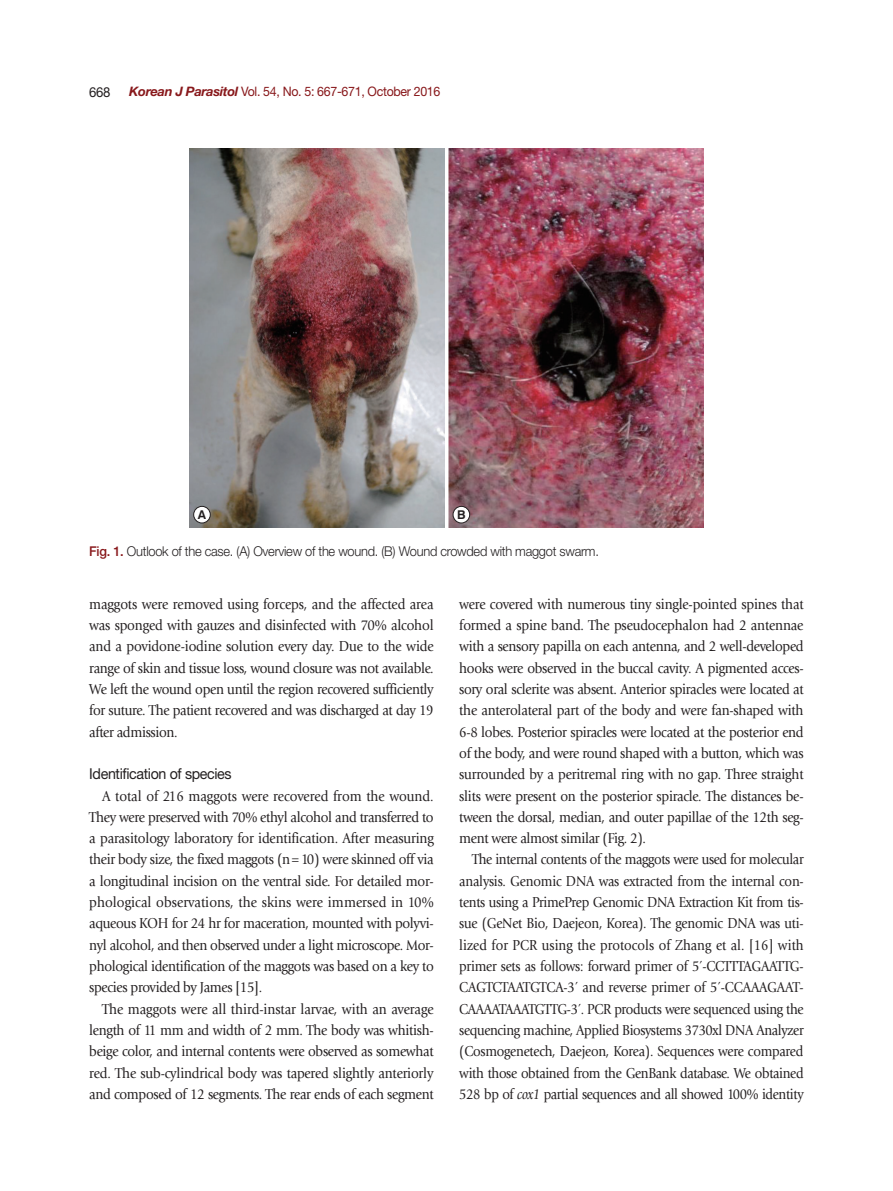
<style>
.page{position:relative;width:893px;height:1191px;background:#fff}
.page>*{position:absolute;margin:0;border:0;box-sizing:border-box;transform-origin:0 0}
.본문{font:15px/21.3px "Giovanni Std";letter-spacing:-.025em;color:#231f20;text-align:justify;scale:.9 1}
.본문-2{font:15px/21.3px "Giovanni Std";letter-spacing:-.025em;color:#231f20;text-align:justify;scale:.88 1}
.본문_중제목{font:15px "Helvetica Neue LT Std";letter-spacing:-.025em;color:#231f20;scale:.95 1}
.하시라{font:13.8px "Helvetica Neue LT Std";color:#231f20;scale:.95 1}
.표_제목__그림_설명{font:300 13.5px "Helvetica Neue LT Std";letter-spacing:-.02em;color:#231f20;scale:.95 1}
.하시라-2{font:13.05px "Helvetica Neue LT Std";letter-spacing:-.025em;color:#88181b;scale:.95 1}
.t1{font:700 12.15px "Swiss 721 BT";color:#231f20}
.s1{font-weight:700;font-style:italic}
.s2{font-weight:500;color:#88181b}
.s3{font-family:"Minion Pro"}
.s4{font-style:italic}
</style>
<div class="page">
<img style="left:189px;top:149px;width:255px;height:378px">
<img style="left:449px;top:149px;width:255px;height:378px">
<div style="left:194px;top:506px;width:16px;height:17px;background:#fff;border-radius:50%"></div>
<div style="left:193px;top:506px;width:17px;height:17px;border:1px solid #231f20;border-radius:50%"></div>
<div style="left:453px;top:506px;width:17px;height:17px;background:#fff;border-radius:50%"></div>
<div style="left:453px;top:506px;width:17px;height:17px;border:1px solid #231f20;border-radius:50%"></div>
<p class="하시라" style="left:89px;top:83px;width:24px">668</p>
<p class="하시라-2" style="left:129px;top:84px;width:329px"><span class="s1">Korean J Parasitol</span> Vol. 54, No. 5: 667-671, October 2016</p>
<p class="t1" style="left:198px;top:507px;width:10px">A</p>
<p class="t1" style="left:457px;top:507px;width:10px">B</p>
<p class="표_제목__그림_설명" style="left:89px;top:542px;width:538px"><span class="s2">Fig. 1.</span> Outlook of the case. (A) Overview of the wound. (B) Wound crowded with maggot swarm.</p>
<p class="본문" style="left:89px;top:593px;width:384px">maggots were removed using forceps, and the affected area was sponged with gauzes and disinfected with 70% alcohol and a povidone-iodine solution every day. Due to the wide range of skin and tissue loss, wound closure was not available.<br>We left the wound open until the region recovered sufficiently for suture. The patient recovered and was discharged at day 19 after admission.</p>
<p class="본문_중제목" style="left:89px;top:765px;width:151px">Identification of species</p>
<p class="본문" style="left:89px;top:785px;width:384px;text-indent:13px">A total of 216 maggots were recovered from the wound.<br>They were preserved with 70% ethyl alcohol and transferred to a parasitology laboratory for identification. After measuring their body size, the fixed maggots (n<span class="s3">=</span>10) were skinned off via a longitudinal incision on the ventral side. For detailed mor&shy;phological observations, the skins were immersed in 10% aqueous KOH for 24 hr for maceration, mounted with polyvi&shy;nyl alcohol, and then observed under a light microscope. Mor&shy;phological identification of the maggots was based on a key to species provided by James [15].</p>
<p class="본문" style="left:89px;top:998px;width:384px;text-indent:13px">The maggots were all third-instar larvae, with an average length of 11 mm and width of 2 mm. The body was whitish&shy;beige color, and internal contents were observed as somewhat red. The sub-cylindrical body was tapered slightly anteriorly and composed of 12 segments. The rear ends of each segment</p>
<p class="본문" style="left:459px;top:593px;width:384px">were covered with numerous tiny single-pointed spines that formed a spine band. The pseudocephalon had 2 antennae with a sensory papilla on each antenna, and 2 well-developed hooks were observed in the buccal cavity. A pigmented acces&shy;sory oral sclerite was absent. Anterior spiracles were located at the anterolateral part of the body and were fan-shaped with 6-8 lobes. Posterior spiracles were located at the posterior end of the body, and were round shaped with a button, which was surrounded by a peritremal ring with no gap. Three straight slits were present on the posterior spiracle. The distances be&shy;tween the dorsal, median, and outer papillae of the 12th seg&shy;ment were almost similar (Fig. 2).</p>
<p class="본문-2" style="left:459px;top:849px;width:393px;text-indent:13px">The internal contents of the maggots were used for molecular analysis. Genomic DNA was extracted from the internal con&shy;tents using a PrimePrep Genomic DNA Extraction Kit from tis&shy;sue (GeNet Bio, Daejeon, Korea). The genomic DNA was uti&shy;lized for PCR using the protocols of Zhang et al. [16] with primer sets as follows: forward primer of 5<span class="s3">´</span>-CCTTTAGAATTG-CAGTCTAATGTCA-3<span class="s3">´</span> and reverse primer of 5<span class="s3">´</span>-CCAAAGAAT-CAAAATAAATGTTG-3<span class="s3">´</span>. PCR products were sequenced using the sequencing machine, Applied Biosystems 3730xl DNA Analyzer (Cosmogenetech, Daejeon, Korea). Sequences were compared with those obtained from the GenBank database. We obtained 528 bp of <span class="s4">cox1</span> partial sequences and all showed 100% identity</p>
</div>
